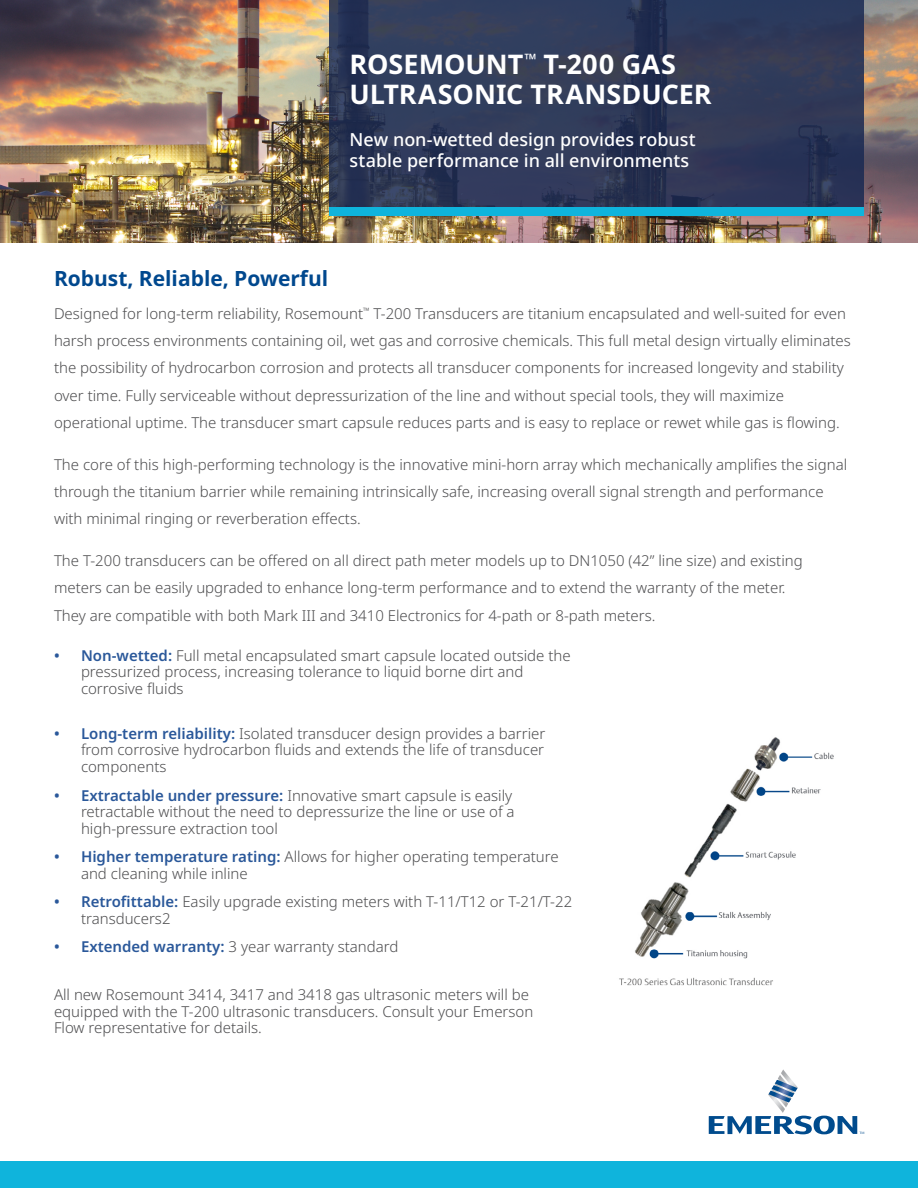
<style>
.page{position:relative;width:918px;height:1188px;background:#fff}
.page>*{position:absolute;margin:0;border:0;box-sizing:border-box;transform-origin:0 0}
.t1{font:700 27px/30px "Noto Sans";color:#fff}
.t2{font:700 21px "Noto Sans";color:#00488e}
.t3{font:500 18px/21px "Noto Sans";color:#fff}
.t4{font:300 15px/16.5px "Noto Sans";color:#4d4d4f}
.s1{font-weight:600;color:#2a589a}
</style>
<div class="page">
<img style="left:0;top:0;width:918px;height:243px">
<img style="left:619px;top:737px;width:215px;height:249px">
<svg style="left:330px;top:0;width:534px;height:208px;background:#2e3958"></svg>
<div style="left:330px;top:208px;width:534px;height:8px;background:#0fb4dc"></div>
<div style="left:0;top:1161px;width:918px;height:27px;background:#0fb4dc"></div>
<svg style="left:709px;top:1069px;width:155px;height:65px"></svg>
<h1 class="t1" style="left:350px;top:50px;width:364px">ROSEMOUNT<sup>™</sup> T-200 GAS<br>ULTRASONIC TRANSDUCER</h1>
<p class="t3" style="left:350px;top:129px;width:348px">New non-wetted design provides robust stable performance in all environments</p>
<h2 class="t2" style="left:54px;top:266px;width:276px">Robust, Reliable, Powerful</h2>
<p class="t4" style="left:54px;top:300px;width:798px;line-height:27.2px">Designed for long-term reliability, Rosemount<sup>™</sup> T-200 Transducers are titanium encapsulated and well-suited for even harsh process environments containing oil, wet gas and corrosive chemicals. This full metal design virtually eliminates the possibility of hydrocarbon corrosion and protects all transducer components for increased longevity and stability over time. Fully serviceable without depressurization of the line and without special tools, they will maximize operational uptime. The transducer smart capsule reduces parts and is easy to replace or rewet while gas is flowing.</p>
<p class="t4" style="left:54px;top:451px;width:795px;line-height:27.2px">The core of this high-performing technology is the innovative mini-horn array which mechanically amplifies the signal through the titanium barrier while remaining intrinsically safe, increasing overall signal strength and performance with minimal ringing or reverberation effects.</p>
<p class="t4" style="left:54px;top:548px;width:750px;line-height:27.2px">The T-200 transducers can be offered on all direct path meter models up to DN1050 (42” line size) and existing meters can be easily upgraded to enhance long-term performance and to extend the warranty of the meter.<br>They are compatible with both Mark III and 3410 Electronics for 4-path or 8-path meters.</p>
<p class="t4" style="left:81px;top:647px;width:491px;text-indent:-27px"><span class="s1">• Non-wetted:</span> Full metal encapsulated smart capsule located outside the pressurized process, increasing tolerance to liquid borne dirt and corrosive fluids</p>
<p class="t4" style="left:81px;top:725px;width:466px;text-align:justify;text-indent:-27px"><span class="s1">• Long-term reliability:</span> Isolated transducer design provides a barrier from corrosive hydrocarbon fluids and extends the life of transducer components</p>
<p class="t4" style="left:81px;top:787px;width:435px;text-indent:-27px"><span class="s1">• Extractable under pressure:</span> Innovative smart capsule is easily retractable without the need to depressurize the line or use of a high-pressure extraction tool</p>
<p class="t4" style="left:81px;top:849px;width:479px;text-indent:-27px"><span class="s1">• Higher temperature rating:</span> Allows for higher operating temperature and cleaning while inline</p>
<p class="t4" style="left:81px;top:894px;width:493px;text-indent:-27px"><span class="s1">• Retrofittable:</span> Easily upgrade existing meters with T-11/T12 or T-21/T-22 transducers2</p>
<p class="t4" style="left:54px;top:939px;width:346px"><span class="s1">• Extended warranty:</span> 3 year warranty standard</p>
<p class="t4" style="left:54px;top:987px;width:481px">All new Rosemount 3414, 3417 and 3418 gas ultrasonic meters will be equipped with the T-200 ultrasonic transducers. Consult your Emerson<br>Flow representative for details.</p>
</div>
